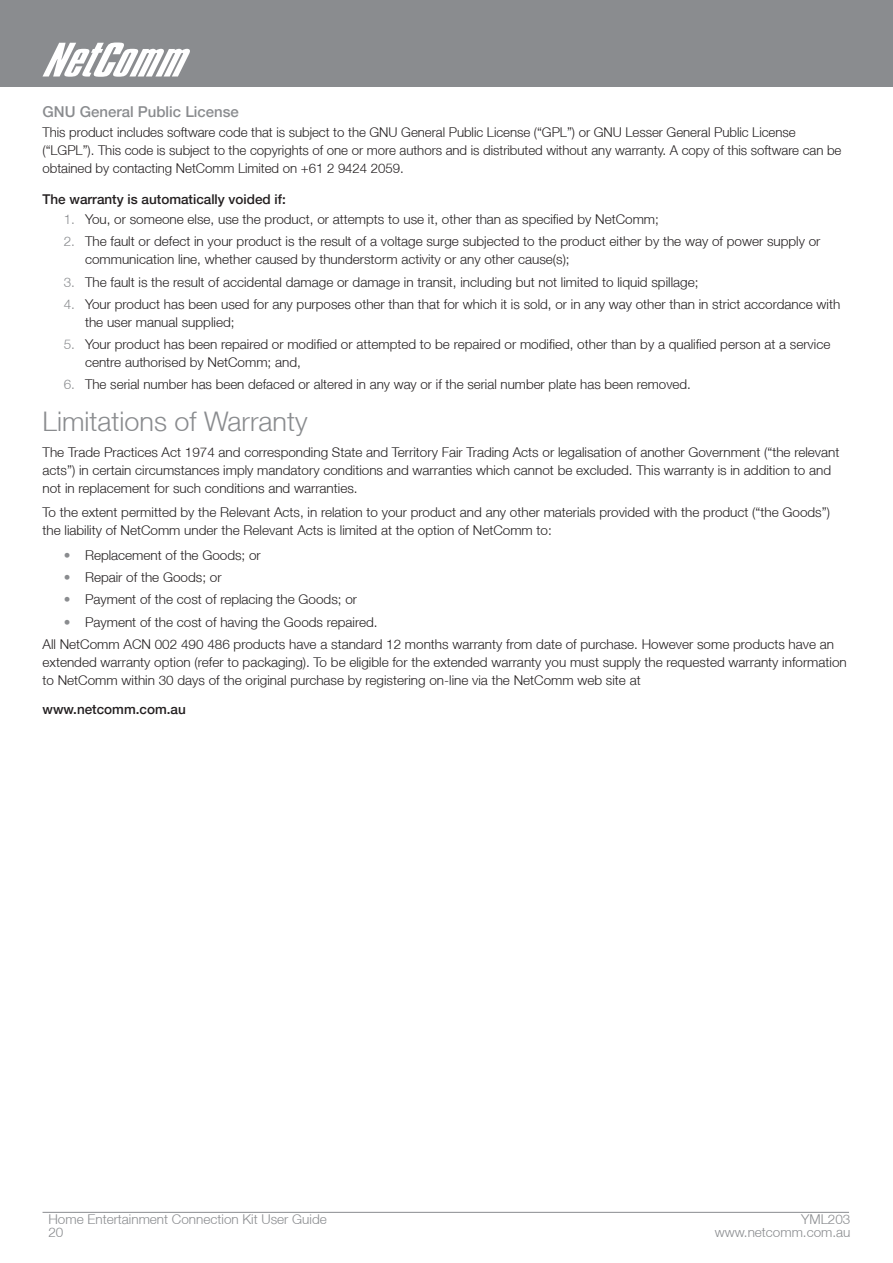
<style>
.page{position:relative;width:893px;height:1263px;background:#fff}
.page>*{position:absolute;margin:0;border:0;box-sizing:border-box;transform-origin:0 0}
.Heading_Level_2{font:300 27px "Helvetica Neue LT";color:#8a8c8f}
.Heading_Level_3{font:500 15px "Helvetica Neue LT";color:#8a8c8f}
.Body_Copy{font:300 13.5px/18px "Helvetica Neue LT";color:#231f20}
.Bullet_Points_Level{font:300 13.5px/18px "Helvetica Neue LT";color:#231f20}
.t1{font:300 13.5px "Helvetica Neue LT";color:#8a8c8f}
.Heading_Level_4{font:500 13.5px "Helvetica Neue LT";color:#231f20}
.s1{color:#8a8c8f}
</style>
<div class="page">
<hr style="left:43px;top:1212px;width:806px;height:1px;background:#8a8c8f">
<div style="left:0;top:0;width:893px;height:87px;background:#8a8c8f"></div>
<svg style="left:43px;top:43px;width:147px;height:34px"></svg>
<p class="Heading_Level_3" style="left:43px;top:103px;width:198px">GNU General Public License</p>
<p class="Body_Copy" style="left:43px;top:123px;width:800px">This product includes software code that is subject to the GNU General Public License (“GPL”) or GNU Lesser General Public License (“LGPL”). This code is subject to the copyrights of one or more authors and is distributed without any warranty. A copy of this software can be obtained by contacting NetComm Limited on +61 2 9424 2059.</p>
<p class="Heading_Level_4" style="left:43px;top:191px;width:245px">The warranty is automatically voided if:</p>
<p class="Bullet_Points_Level" style="left:64px;top:210px;width:597px"><span class="s1">1.</span> You, or someone else, use the product, or attempts to use it, other than as specified by NetComm;</p>
<p class="Bullet_Points_Level" style="left:85px;top:232px;width:737px;text-indent:-21px"><span class="s1">2.</span> The fault or defect in your product is the result of a voltage surge subjected to the product either by the way of power supply or communication line, whether caused by thunderstorm activity or any other cause(s);</p>
<p class="Bullet_Points_Level" style="left:64px;top:272px;width:636px"><span class="s1">3.</span> The fault is the result of accidental damage or damage in transit, including but not limited to liquid spillage;</p>
<p class="Bullet_Points_Level" style="left:85px;top:295px;width:757px;text-indent:-21px"><span class="s1">4.</span> Your product has been used for any purposes other than that for which it is sold, or in any way other than in strict accordance with the user manual supplied;</p>
<p class="Bullet_Points_Level" style="left:85px;top:335px;width:747px;text-indent:-21px"><span class="s1">5.</span> Your product has been repaired or modified or attempted to be repaired or modified, other than by a qualified person at a service centre authorised by NetComm; and,</p>
<p class="Bullet_Points_Level" style="left:64px;top:375px;width:629px"><span class="s1">6.</span> The serial number has been defaced or altered in any way or if the serial number plate has been removed.</p>
<p class="Heading_Level_2" style="left:43px;top:404px;width:267px">Limitations of Warranty</p>
<p class="Body_Copy" style="left:43px;top:443px;width:798px">The Trade Practices Act 1974 and corresponding State and Territory Fair Trading Acts or legalisation of another Government (“the relevant acts”) in certain circumstances imply mandatory conditions and warranties which cannot be excluded. This warranty is in addition to and not in replacement for such conditions and warranties.</p>
<p class="Body_Copy" style="left:43px;top:503px;width:789px">To the extent permitted by the Relevant Acts, in relation to your product and any other materials provided with the product (“the Goods”) the liability of NetComm under the Relevant Acts is limited at the option of NetComm to:</p>
<p class="Bullet_Points_Level" style="left:64px;top:546px;width:199px"><span class="s1">•</span> Replacement of the Goods; or</p>
<p class="Bullet_Points_Level" style="left:64px;top:568px;width:159px"><span class="s1">•</span> Repair of the Goods; or</p>
<p class="Bullet_Points_Level" style="left:64px;top:590px;width:295px"><span class="s1">•</span> Payment of the cost of replacing the Goods; or</p>
<p class="Bullet_Points_Level" style="left:64px;top:612px;width:315px"><span class="s1">•</span> Payment of the cost of having the Goods repaired.</p>
<p class="Body_Copy" style="left:43px;top:635px;width:806px">All NetComm ACN 002 490 486 products have a standard 12 months warranty from date of purchase. However some products have an extended warranty option (refer to packaging). To be eligible for the extended warranty you must supply the requested warranty information to NetComm within 30 days of the original purchase by registering on-line via the NetComm web site at</p>
<p class="Heading_Level_4" style="left:43px;top:701px;width:145px">www.netcomm.com.au</p>
<p class="t1" style="left:48px;top:1211px;width:280px">Home Entertainment Connection Kit User Guide</p>
<p class="t1" style="left:801px;top:1211px;width:51px">YML203</p>
<p class="t1" style="left:48px;top:1224px;width:17px">20</p>
<p class="t1" style="left:715px;top:1224px;width:137px">www.netcomm.com.au</p>
</div>
